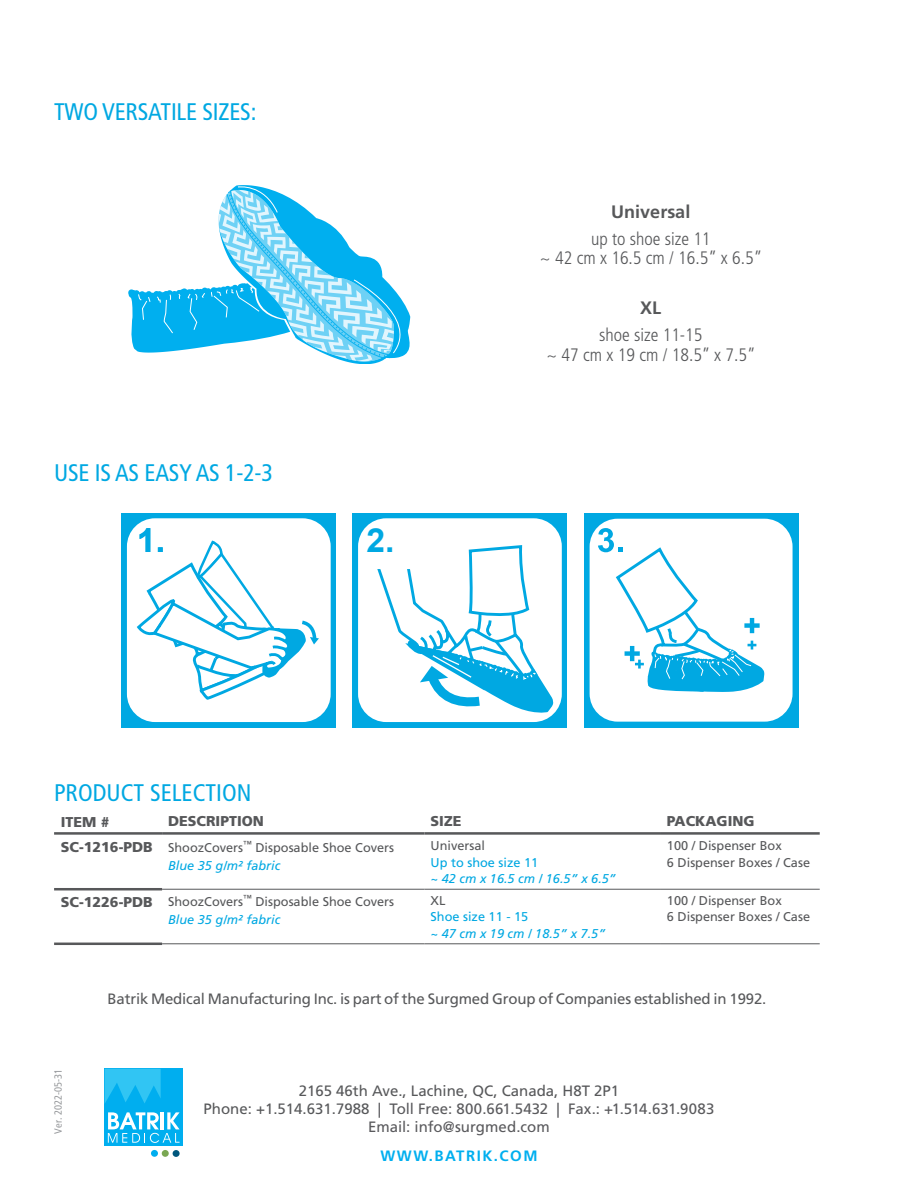
<style>
.page{position:relative;width:918px;height:1188px;background:#fff}
.page>*{position:absolute;margin:0;border:0;box-sizing:border-box;transform-origin:0 0}
.t1{font:700 33.15px "Arial";color:#00a8e2}
.Sub-Title___A{font:condensed 24px "Frutiger LT Std";letter-spacing:-.01em;color:#00a8e2}
.Sub-Title___A-2{font:300 condensed 18px "Frutiger LT Std";color:#57585a}
.Sub-Title___A-3{font:700 18px "Frutiger LT Std";color:#57585a}
.Sub-Title___A-4{font:15px "Frutiger LT Std";color:#5a5a5d}
.Sub-Title___A-5{font:15px "Frutiger LT Std";letter-spacing:-.01em;color:#58595b}
.Sub-Title___A-6{font:15px "Frutiger LT Std";color:#57585a}
.t2{font:700 15px "Frutiger LT Std";letter-spacing:.1em;color:#00afef}
.t3{font:900 14.25px "Frutiger LT Std";color:#57585a}
.t4{font:12.75px "Frutiger LT Std";color:#57585a}
.t5{font:italic 12.75px "Frutiger LT Std";color:#00a8e2}
.t6{font:12.75px "Frutiger LT Std";color:#00a8e2}
.Sub-Title___B_Chart{font:condensed 10.5px "Frutiger LT Std";color:#97999c}
.s1{color:#57585a}
</style>
<div class="page">
<hr style="left:54px;top:888px;width:108px;height:2px;background:#57585a">
<hr style="left:162px;top:889px;width:263px;height:1px;background:#57585a">
<hr style="left:425px;top:889px;width:236px;height:1px;background:#57585a">
<hr style="left:661px;top:889px;width:159px;height:1px;background:#57585a">
<hr style="left:54px;top:832px;width:108px;height:3px;background:#57585a">
<hr style="left:162px;top:832px;width:263px;height:3px;background:#57585a">
<hr style="left:425px;top:832px;width:236px;height:3px;background:#57585a">
<hr style="left:661px;top:832px;width:159px;height:3px;background:#57585a">
<hr style="left:54px;top:943px;width:108px;height:2px;background:#57585a">
<hr style="left:162px;top:943px;width:263px;height:1px;background:#57585a">
<hr style="left:425px;top:943px;width:236px;height:1px;background:#57585a">
<hr style="left:661px;top:943px;width:159px;height:1px;background:#57585a">
<svg style="left:128px;top:185px;width:283px;height:179px"></svg>
<div style="left:584px;top:513px;width:214px;height:214px;background:#00a8e2"></div>
<div style="left:590px;top:519px;width:203px;height:203px;background:#fff;border-radius:28px"></div>
<svg style="left:598px;top:528px;width:167px;height:164px"></svg>
<div style="left:353px;top:513px;width:214px;height:215px;background:#00a8e2"></div>
<div style="left:358px;top:518px;width:204px;height:204px;background:#fff;border-radius:28px"></div>
<svg style="left:364px;top:526px;width:191px;height:188px"></svg>
<div style="left:364px;top:525px;width:62px;height:44px;background:#fff;border-radius:9px"></div>
<div style="left:121px;top:513px;width:215px;height:215px;background:#00a8e2"></div>
<div style="left:127px;top:518px;width:204px;height:204px;background:#fff;border-radius:28px"></div>
<svg style="left:137px;top:542px;width:182px;height:158px"></svg>
<div style="left:151px;top:1150px;width:7px;height:7px;background:#00aeef;border-radius:50%"></div>
<div style="left:162px;top:1150px;width:7px;height:7px;background:#7aa752;border-radius:50%"></div>
<div style="left:173px;top:1150px;width:7px;height:7px;background:#00577d;border-radius:50%"></div>
<div style="left:105px;top:1069px;width:78px;height:77px;background:#00aeef"></div>
<svg style="left:108px;top:1112px;width:72px;height:31px"></svg>
<svg style="left:105px;top:1069px;width:56px;height:34px"></svg>
<p class="Sub-Title___A" style="left:54px;top:98px;width:204px">TWO VERSATILE SIZES:</p>
<p class="Sub-Title___A" style="left:54px;top:458px;width:220px">USE IS AS EASY AS 1-2-3</p>
<p class="t1" style="left:137px;top:517px;width:30px">1.</p>
<p class="t1" style="left:366px;top:517px;width:30px">2.</p>
<p class="Sub-Title___A-3" style="left:611px;top:201px;width:81px">Universal</p>
<p class="Sub-Title___A-2" style="left:591px;top:228px;width:121px">up to shoe size 11</p>
<p class="Sub-Title___A-2" style="left:540px;top:248px;width:224px">~ 42 cm x 16.5 cm / 16.5” x 6.5”</p>
<p class="Sub-Title___A-3" style="left:640px;top:297px;width:23px">XL</p>
<p class="Sub-Title___A-2" style="left:599px;top:325px;width:105px">shoe size 11-15</p>
<p class="Sub-Title___A-2" style="left:546px;top:345px;width:211px">~ 47 cm x 19 cm / 18.5” x 7.5”</p>
<p class="Sub-Title___A" style="left:54px;top:779px;width:199px">PRODUCT SELECTION</p>
<p class="t3" style="left:61px;top:813px;width:50px">ITEM #</p>
<p class="t3" style="left:168px;top:812px;width:97px">DESCRIPTION</p>
<p class="t3" style="left:431px;top:812px;width:32px">SIZE</p>
<p class="t3" style="left:667px;top:812px;width:89px">PACKAGING</p>
<p class="t3" style="left:61px;top:839px;width:93px">SC-1216-PDB</p>
<p class="t4" style="left:168px;top:840px;width:228px">ShoozCovers<sup>™</sup> Disposable Shoe Covers</p>
<p class="t5" style="left:168px;top:858px;width:114px">Blue 35 g/m² fabric</p>
<p class="t4" style="left:431px;top:838px;width:56px">Universal</p>
<p class="t6" style="left:431px;top:855px;width:109px">Up to shoe size 11</p>
<p class="t5" style="left:431px;top:871px;width:187px">~ 42 cm x 16.5 cm / 16.5” x 6.5”</p>
<p class="t4" style="left:667px;top:838px;width:116px">100 / Dispenser Box</p>
<p class="t4" style="left:667px;top:855px;width:145px">6 Dispenser Boxes / Case</p>
<p class="t3" style="left:61px;top:893px;width:93px">SC-1226-PDB</p>
<p class="t4" style="left:168px;top:895px;width:228px">ShoozCovers<sup>™</sup> Disposable Shoe Covers</p>
<p class="t5" style="left:168px;top:913px;width:114px">Blue 35 g/m² fabric</p>
<p class="t4" style="left:431px;top:893px;width:16px">XL</p>
<p class="t6" style="left:431px;top:909px;width:99px">Shoe size 11 - 15</p>
<p class="t5" style="left:431px;top:926px;width:176px">~ 47 cm x 19 cm / 18.5” x 7.5”</p>
<p class="t4" style="left:667px;top:893px;width:116px">100 / Dispenser Box</p>
<p class="t4" style="left:667px;top:909px;width:145px">6 Dispenser Boxes / Case</p>
<p class="Sub-Title___B_Chart" style="left:52px;top:1134px;width:66px;rotate:-90deg">Ver. 2022-05-31</p>
<p class="Sub-Title___A-5" style="left:107px;top:990px;width:660px">Batrik Medical Manufacturing Inc. is part of the Surgmed Group of Companies established in 1992.</p>
<p class="Sub-Title___A-6" style="left:299px;top:1082px;width:322px">2165 46th Ave., Lachine, QC, Canada, H8T 2P1</p>
<p class="Sub-Title___A-4" style="left:204px;top:1100px;width:512px"><span class="s1">Phone: +1.514.631.7988</span> | Toll Free: 800.661.5432 | Fax.: +1.514.631.9083</p>
<p class="Sub-Title___A-4" style="left:368px;top:1118px;width:183px">Email: info@surgmed.com</p>
<p class="t2" style="left:380px;top:1147px;width:159px">WWW.BATRIK.COM</p>
</div>
